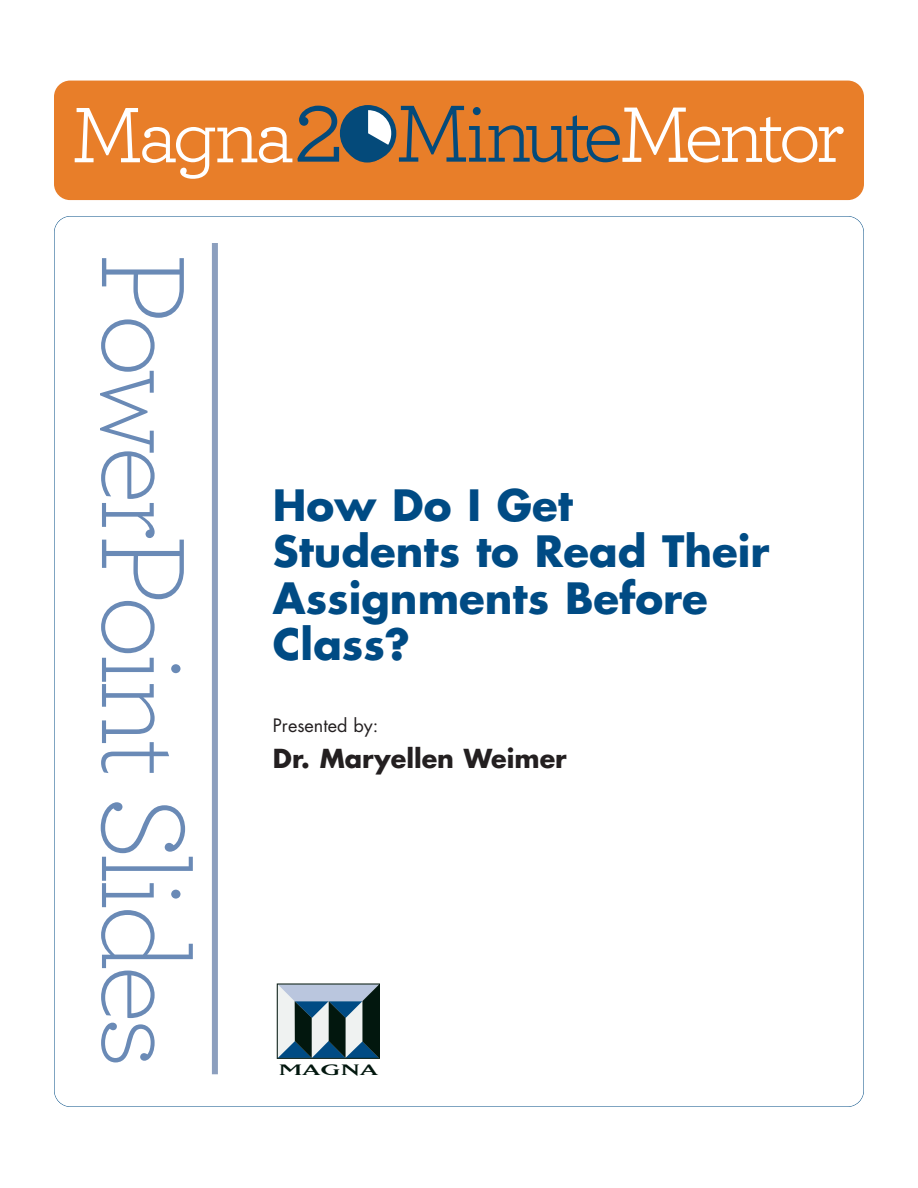
<style>
.page{position:relative;width:918px;height:1188px;background:#fff}
.page>*{position:absolute;margin:0;border:0;box-sizing:border-box;transform-origin:0 0}
.t1{font:82.5px "Archer";letter-spacing:-.075em;color:#fff}
.t2{font:700 42px/46.5px "Futura";color:#004b84}
.t3{font:700 25.5px "Futura";color:#231f20}
.t4{font:18px "Futura";color:#231f20}
.t5{font:17.85px "Matrix Wide";color:#02170e}
.s1{font-size:110.1px;color:#044a7a}
.s2{font-size:84.9px;color:#044a7a}
</style>
<div class="page">
<div style="left:54px;top:81px;width:810px;height:119px;background:#e87e29"></div>
<div style="left:340px;top:105px;width:56px;height:56px;background:#044a7a;border-radius:50%"></div>
<svg style="left:368px;top:110px;width:23px;height:35px"></svg>
<svg style="left:277px;top:983px;width:103px;height:76px"></svg>
<svg style="left:100px;top:258px;width:93px;height:710px"></svg>
<div style="left:212px;top:243px;width:6px;height:831px;background:#8c9fbe"></div>
<h1 class="t1" style="left:71px;top:108px;width:775px">Magna<span class="s1">20</span><span class="s2">Minute</span>Mentor</h1>
<p class="t2" style="left:273px;top:486px;width:498px">How Do I Get<br>Students to Read Their<br>Assignments Before<br>Class?</p>
<p class="t4" style="left:273px;top:718px;width:107px">Presented by:</p>
<p class="t3" style="left:273px;top:747px;width:295px">Dr. Maryellen Weimer</p>
<p class="t5" style="left:278px;top:1058px;width:101px">MAGNA</p>
</div>
